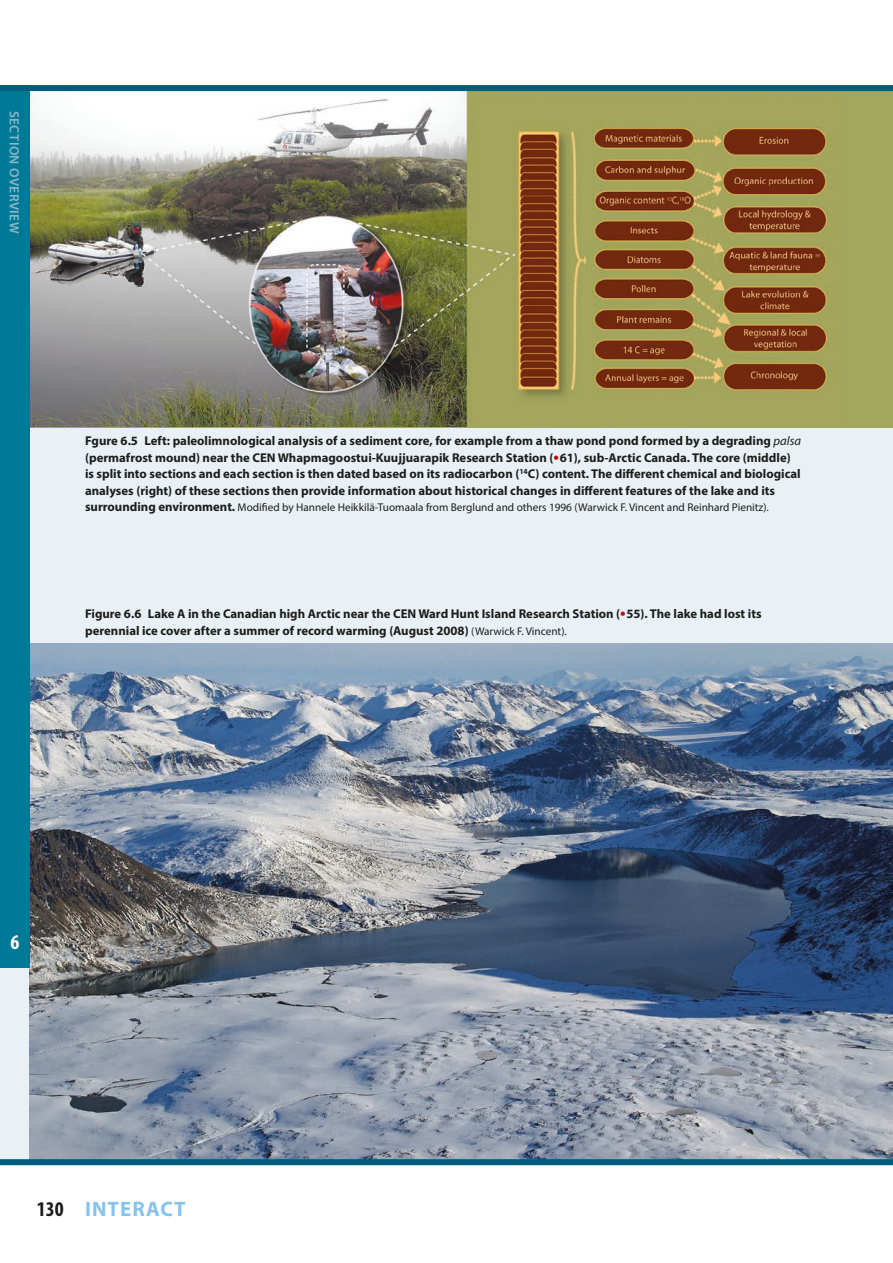
<style>
.page{position:relative;width:893px;height:1263px;background:#fff}
.page>*{position:absolute;margin:0;border:0;box-sizing:border-box;transform-origin:0 0}
.t1{font:700 21px "Myriad Pro";letter-spacing:.05em;color:#87c3ec}
.t2{font:700 condensed 21px "Myriad Pro";color:#fff}
.t3{font:600 13.5px "Myriad Pro";letter-spacing:.03em;color:#8cb7ca}
.t4{font:700 12.75px/16.5px "Myriad Pro";color:#1d1d1b}
.t5{font:11.25px "Myriad Pro";color:#1d1d1b}
.s1{font-weight:400;font-style:italic}
.s2{font-size:16.5px;color:#c00e0e}
.s3{font-weight:700;font-size:12.75px}
.s4{font-weight:400;font-size:11.25px}
.s5{font-stretch:condensed;color:#1d1d1b}
</style>
<div class="page">
<div style="left:0;top:85px;width:893px;height:1076px;background:#eaf1f6"></div>
<img style="left:30px;top:643px;width:863px;height:516px">
<div style="left:30px;top:88px;width:863px;height:339px;background:#a3a65d"></div>
<img style="left:30px;top:91px;width:810px;height:336px">
<div style="left:0;top:1159px;width:893px;height:6px;background:#005c7e"></div>
<div style="left:0;top:85px;width:30px;height:882px;background:#007996"></div>
<div style="left:0;top:85px;width:893px;height:6px;background:#005c7e"></div>
<p class="t3" style="left:23px;top:111px;width:124px;rotate:90deg">SECTION OVERVIEW</p>
<p class="t4" style="left:85px;top:432px;width:718px">Fgure 6.5 Left: paleolimnological analysis of a sediment core, for example from a thaw pond pond formed by a degrading <span class="s1">palsa </span>(permafrost mound) near the CEN Whapmagoostui-Kuujjuarapik Research Station (<span class="s2">•</span>61), sub-Arctic Canada. The core (middle) is split into sections and each section is then dated based on its radiocarbon (<sup>14</sup>C) content. The different chemical and biological analyses (right) of these sections then provide information about historical changes in different features of the lake and its</p>
<p class="t5" style="left:85px;top:500px;width:685px"><span class="s3">surrounding environment.</span> Modified by Hannele Heikkilä-Tuomaala from Berglund and others 1996 (Warwick F. Vincent and Reinhard Pienitz).</p>
<p class="t4" style="left:85px;top:605px;width:678px">Figure 6.6 Lake A in the Canadian high Arctic near the CEN Ward Hunt Island Research Station (<span class="s2">•</span>55). The lake had lost its perennial ice cover after a summer of record warming (August 2008) <span class="s4">(Warwick F. Vincent).</span></p>
<h1 class="t2" style="left:10px;top:929px;width:10px">6</h1>
<h1 class="t1" style="left:37px;top:1195px;width:150px"><span class="s5">130</span> INTERACT</h1>
</div>
